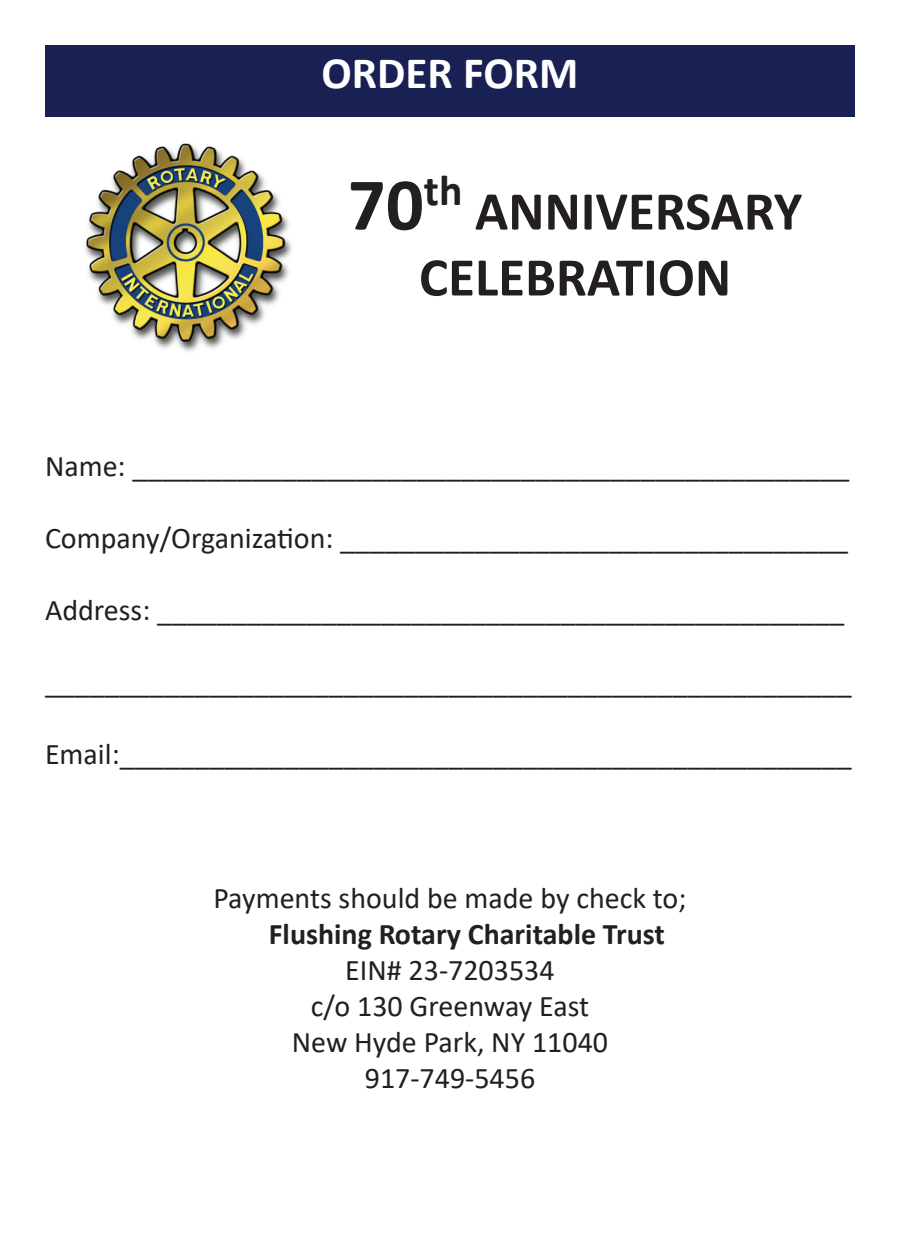
<style>
.page{position:relative;width:900px;height:1260px;background:#fff}
.page>*{position:absolute;margin:0;border:0;box-sizing:border-box;transform-origin:0 0}
.t1{font:700 75px "Calibri";color:#231f20}
.t2{font:700 55px/66px "Calibri";color:#231f20}
.t3{font:700 45px "Calibri";color:#fff}
.t4{font:30px/36px "Calibri";color:#231f20;text-align:center}
.t5{font:700 30px "Calibri";color:#231f20}
</style>
<div class="page">
<img style="left:85px;top:143px;width:207px;height:209px">
<div style="left:45px;top:45px;width:810px;height:72px;background:#192054"></div>
<h3 class="t3" style="left:321px;top:41px;width:258px">ORDER FORM</h3>
<h1 class="t1" style="left:348px;top:152px;width:116px">70<sup>th</sup></h1>
<h2 class="t2" style="left:419px;top:178px;width:385px;text-indent:56px">ANNIVERSARY<br>CELEBRATION</h2>
<p class="t4" style="left:45px;top:447px;width:806px">Name: ________________________________________________</p>
<p class="t4" style="left:45px;top:519px;width:805px">Company/Organization: __________________________________</p>
<p class="t4" style="left:45px;top:591px;width:801px">Address: ______________________________________________</p>
<p class="t4" style="left:45px;top:663px;width:808px">______________________________________________________</p>
<p class="t4" style="left:45px;top:735px;width:808px">Email:_________________________________________________</p>
<p class="t4" style="left:213px;top:879px;width:475px">Payments should be made by check to;</p>
<p class="t5" style="left:269px;top:912px;width:398px">Flushing Rotary Charitable Trust</p>
<p class="t4" style="left:292px;top:951px;width:318px">EIN# 23-7203534<br>c/o 130 Greenway East<br>New Hyde Park, NY 11040<br>917-749-5456</p>
</div>
